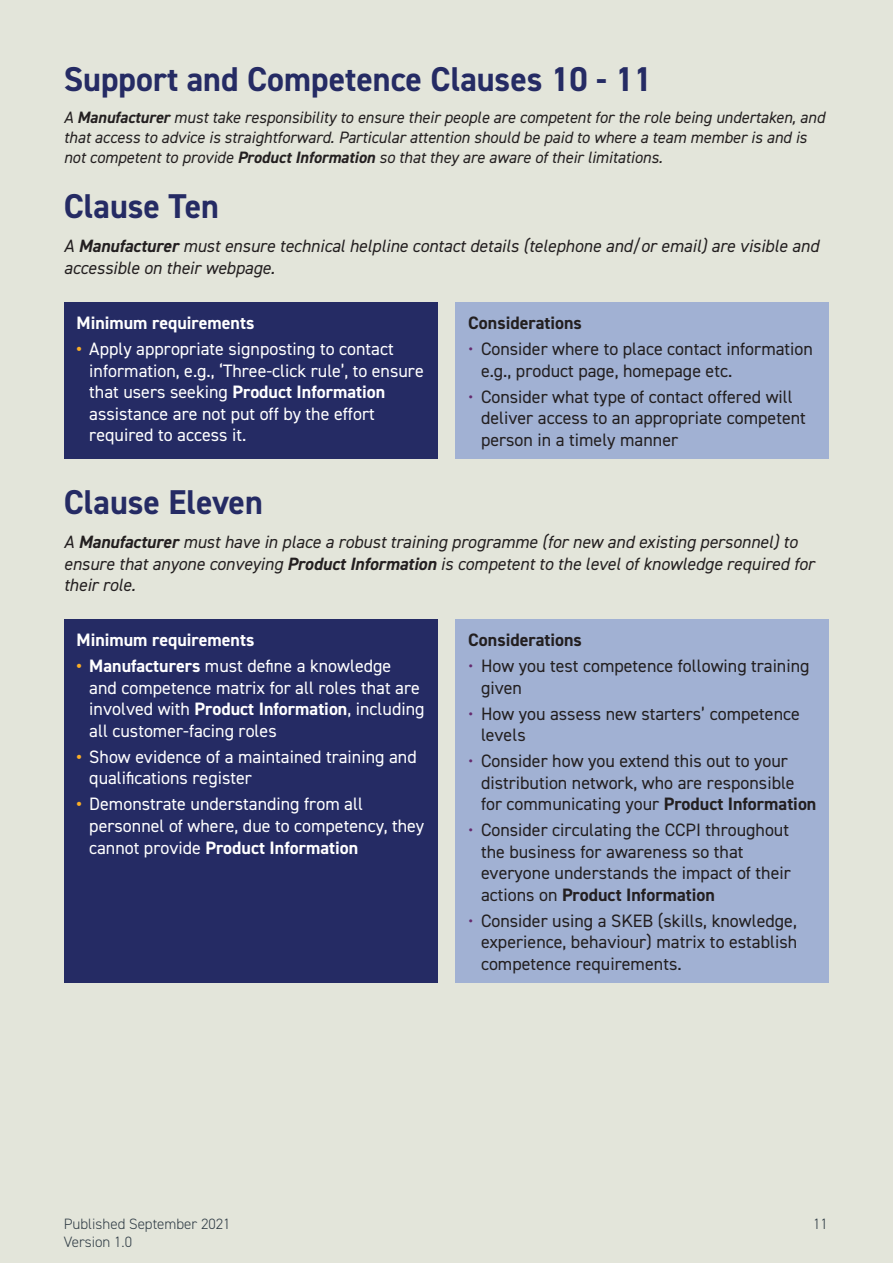
<style>
.page{position:relative;width:893px;height:1263px;background:#e3e5da}
.page>*{position:absolute;margin:0;border:0;box-sizing:border-box;transform-origin:0 0}
.t1{font:700 34.5px "DIN2014";color:#252b64}
.t2{font:18px/21.6px "DIN2014";color:#231f20}
.t3{font:18px/21.6px "DIN2014";color:#fff}
.t4{font:700 18px "DIN2014";color:#fff}
.t5{font:700 18px "DIN2014";color:#231f20}
.t6{font:italic 17.85px/21.5px "DIN2014";color:#231f20}
.t7{font:italic 16.5px/19.8px "DIN2014";color:#231f20}
.t8{font:300 15px/18px "DIN2014";color:#323e47}
.s1{font-weight:700}
.s2{font-weight:700;color:#faad26}
.s3{color:#652a6e}
</style>
<div class="page">
<div style="left:64px;top:302px;width:373px;height:156px;background:#252b64"></div>
<div style="left:64px;top:619px;width:373px;height:364px;background:#252b64"></div>
<div style="left:455px;top:302px;width:374px;height:156px;background:#a1b1d3"></div>
<div style="left:455px;top:619px;width:374px;height:364px;background:#a1b1d3"></div>
<p class="t1" style="left:64px;top:56px;width:590px">Support and Competence Clauses 10 - 11</p>
<p class="t7" style="left:64px;top:107px;width:762px">A <span class="s1">Manufacturer</span> must take responsibility to ensure their people are competent for the role being undertaken, and that access to advice is straightforward. Particular attention should be paid to where a team member is and is not competent to provide <span class="s1">Product Information</span> so that they are aware of their limitations.</p>
<p class="t1" style="left:64px;top:183px;width:157px">Clause Ten</p>
<p class="t6" style="left:64px;top:235px;width:756px">A <span class="s1">Manufacturer</span> must ensure technical helpline contact details (telephone and/or email) are visible and accessible on their webpage.</p>
<p class="t4" style="left:77px;top:311px;width:179px">Minimum requirements</p>
<p class="t3" style="left:89px;top:338px;width:336px;text-indent:-13px"><span class="s2">•</span> Apply appropriate signposting to contact information, e.g., ‘Three-click rule’, to ensure that users seeking <span class="s1">Product Information </span>assistance are not put off by the effort required to access it.</p>
<p class="t5" style="left:468px;top:311px;width:115px">Considerations</p>
<p class="t2" style="left:481px;top:338px;width:333px;text-indent:-13px"><span class="s3">•</span> Consider where to place contact information e.g., product page, homepage etc.</p>
<p class="t2" style="left:481px;top:385px;width:326px;text-indent:-13px"><span class="s3">•</span> Consider what type of contact offered will deliver access to an appropriate competent person in a timely manner</p>
<p class="t1" style="left:64px;top:479px;width:201px">Clause Eleven</p>
<p class="t6" style="left:64px;top:531px;width:752px">A <span class="s1">Manufacturer</span> must have in place a robust training programme (for new and existing personnel) to ensure that anyone conveying <span class="s1">Product Information</span> is competent to the level of knowledge required for their role.</p>
<p class="t4" style="left:77px;top:628px;width:179px">Minimum requirements</p>
<p class="t3" style="left:89px;top:655px;width:337px;text-indent:-13px"><span class="s2">•</span> <span class="s1">Manufacturers</span> must define a knowledge<br>and competence matrix for all roles that are involved with <span class="s1">Product Information</span>, including all customer-facing roles</p>
<p class="t3" style="left:89px;top:745px;width:329px;text-indent:-13px"><span class="s2">•</span> Show evidence of a maintained training and qualifications register</p>
<p class="t3" style="left:89px;top:793px;width:336px;text-indent:-13px"><span class="s2">•</span> Demonstrate understanding from all personnel of where, due to competency, they cannot provide <span class="s1">Product Information</span></p>
<p class="t5" style="left:468px;top:628px;width:115px">Considerations</p>
<p class="t2" style="left:481px;top:655px;width:330px;text-indent:-13px"><span class="s3">•</span> How you test competence following training given</p>
<p class="t2" style="left:481px;top:702px;width:320px;text-indent:-13px"><span class="s3">•</span> How you assess new starters’ competence levels</p>
<p class="t2" style="left:481px;top:750px;width:337px;text-indent:-13px"><span class="s3">•</span> Consider how you extend this out to your distribution network, who are responsible for communicating your <span class="s1">Product Information</span></p>
<p class="t2" style="left:481px;top:819px;width:311px;text-indent:-13px"><span class="s3">•</span> Consider circulating the CCPI throughout the business for awareness so that everyone understands the impact of their actions on <span class="s1">Product Information</span></p>
<p class="t2" style="left:481px;top:909px;width:318px;text-align:justify;text-indent:-13px"><span class="s3">•</span> Consider using a SKEB (skills, knowledge, experience, behaviour) matrix to establish competence requirements.</p>
<p class="t8" style="left:64px;top:1215px;width:168px">Published September 2021<br>Version 1.0</p>
<p class="t8" style="left:813px;top:1215px;width:16px">11</p>
</div>
